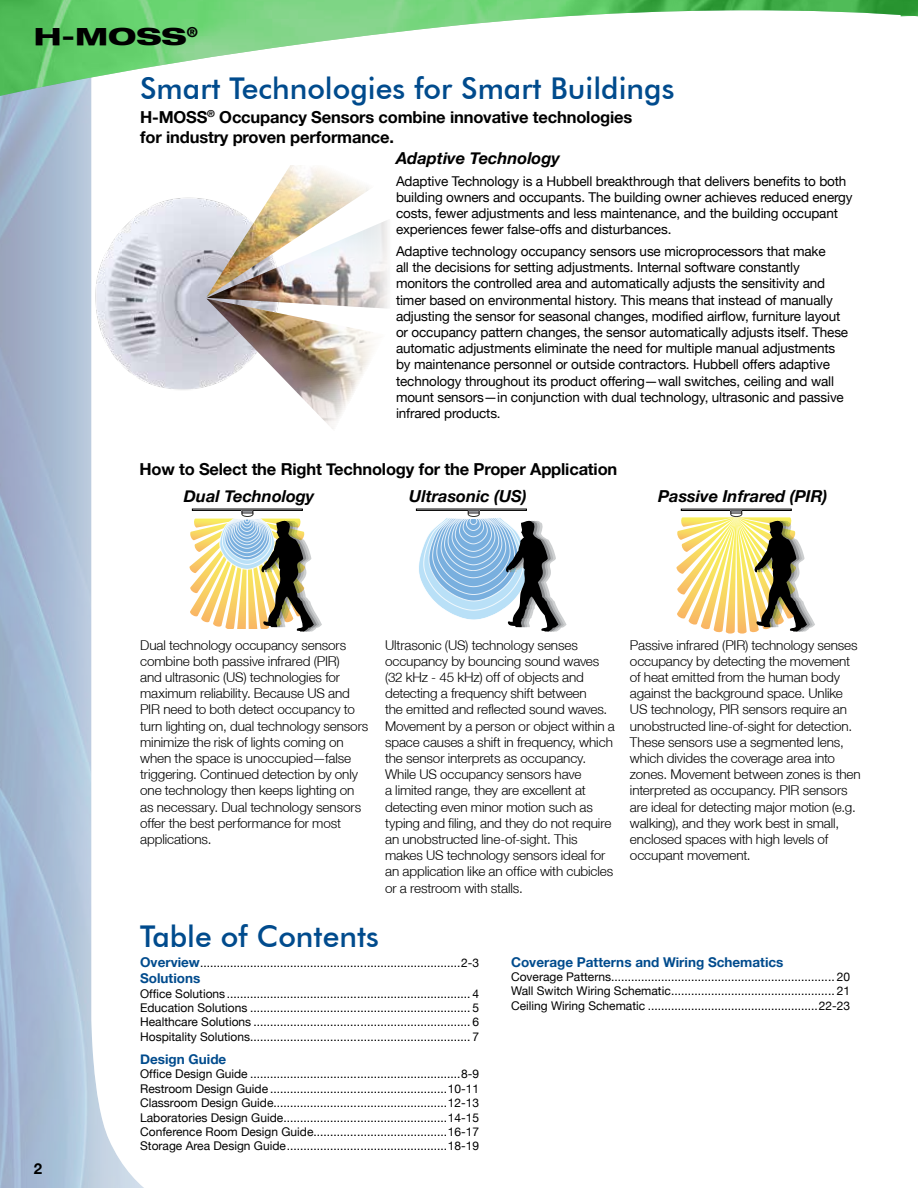
<style>
.page{position:relative;width:918px;height:1188px;background:#fff}
.page>*{position:absolute;margin:0;border:0;box-sizing:border-box;transform-origin:0 0}
.t1{font:500 30px "Futura BT";color:#004b8d}
.t2{font:800 expanded 23.7px "Helvetica Neue";color:#000;scale:1.2 1}
.t3{font:700 16.5px/19.8px "Helvetica Neue";letter-spacing:-.01em;color:#000}
.t4{font:italic 700 16.5px "Helvetica Neue";color:#000}
.t5{font:700 15px "Helvetica Neue";color:#000}
.t6{font:300 13.5px/16.2px "Helvetica Neue";letter-spacing:-.01em;color:#000}
.t7{font:13.5px/16.2px "Helvetica Neue";letter-spacing:-.01em;color:#000}
.t8{font:700 13.5px "Helvetica Neue";color:#004b8d}
.t9{font:12px/14.4px "Helvetica Neue";color:#000;text-align:justify}
.s1{font-weight:700;font-size:13.5px;color:#004b8d}
</style>
<div class="page">
<img style="left:0;top:99px;width:144px;height:1089px">
<img style="left:0;top:0;width:918px;height:99px">
<img style="left:79px;top:182px;width:128px;height:220px">
<img style="left:206px;top:165px;width:163px;height:132px">
<img style="left:207px;top:215px;width:181px;height:84px">
<img style="left:206px;top:299px;width:182px;height:130px">
<svg style="left:190px;top:510px;width:132px;height:122px"></svg>
<svg style="left:418px;top:510px;width:149px;height:122px"></svg>
<div style="left:681px;top:509px;width:111px;height:2px;border:1px solid #000"></div>
<svg style="left:676px;top:511px;width:139px;height:123px"></svg>
<h2 class="t2" style="left:34px;top:21px;width:138px">H-MOSS<sup>®</sup></h2>
<h1 class="t1" style="left:140px;top:70px;width:536px">Smart Technologies for Smart Buildings</h1>
<p class="t3" style="left:140px;top:107px;width:494px">H-MOSS<sup>®</sup> Occupancy Sensors combine innovative technologies for industry proven performance.</p>
<p class="t4" style="left:396px;top:148px;width:166px">Adaptive Technology</p>
<p class="t7" style="left:396px;top:173px;width:458px">Adaptive Technology is a Hubbell breakthrough that delivers benefits to both building owners and occupants. The building owner achieves reduced energy costs, fewer adjustments and less maintenance, and the building occupant experiences fewer false-offs and disturbances.</p>
<p class="t7" style="left:396px;top:243px;width:454px">Adaptive technology occupancy sensors use microprocessors that make<br>all the decisions for setting adjustments. Internal software constantly monitors the controlled area and automatically adjusts the sensitivity and timer based on environmental history. This means that instead of manually adjusting the sensor for seasonal changes, modified airflow, furniture layout or occupancy pattern changes, the sensor automatically adjusts itself. These automatic adjustments eliminate the need for multiple manual adjustments by maintenance personnel or outside contractors. Hubbell offers adaptive technology throughout its product offering—wall switches, ceiling and wall mount sensors—in conjunction with dual technology, ultrasonic and passive infrared products.</p>
<p class="t3" style="left:139px;top:459px;width:480px">How to Select the Right Technology for the Proper Application</p>
<p class="t4" style="left:184px;top:486px;width:132px">Dual Technology</p>
<p class="t4" style="left:409px;top:486px;width:119px">Ultrasonic (US)</p>
<p class="t4" style="left:658px;top:486px;width:171px">Passive Infrared (PIR)</p>
<p class="t6" style="left:140px;top:636px;width:230px">Dual technology occupancy sensors combine both passive infrared (PIR)<br>and ultrasonic (US) technologies for maximum reliability. Because US and PIR need to both detect occupancy to turn lighting on, dual technology sensors minimize the risk of lights coming on when the space is unoccupied—false triggering. Continued detection by only one technology then keeps lighting on as necessary. Dual technology sensors offer the best performance for most applications.</p>
<p class="t6" style="left:385px;top:636px;width:231px">Ultrasonic (US) technology senses occupancy by bouncing sound waves (32 kHz - 45 kHz) off of objects and detecting a frequency shift between<br>the emitted and reflected sound waves.<br>Movement by a person or object within a space causes a shift in frequency, which the sensor interprets as occupancy.<br>While US occupancy sensors have<br>a limited range, they are excellent at detecting even minor motion such as typing and filing, and they do not require an unobstructed line-of-sight. This makes US technology sensors ideal for an application like an office with cubicles or a restroom with stalls.</p>
<p class="t6" style="left:630px;top:636px;width:232px">Passive infrared (PIR) technology senses occupancy by detecting the movement of heat emitted from the human body against the background space. Unlike US technology, PIR sensors require an unobstructed line-of-sight for detection.<br>These sensors use a segmented lens, which divides the coverage area into zones. Movement between zones is then interpreted as occupancy. PIR sensors are ideal for detecting major motion (e.g. walking), and they work best in small, enclosed spaces with high levels of occupant movement.</p>
<p class="t5" style="left:34px;top:1159px;width:10px">2</p>
<h1 class="t1" style="left:140px;top:918px;width:240px">Table of Contents</h1>
<p class="t9" style="left:140px;top:955px;width:340px"><span class="s1">Overview</span>..............................................................................2-3</p>
<p class="t8" style="left:140px;top:970px;width:62px">Solutions</p>
<p class="t9" style="left:140px;top:986px;width:340px">Office Solutions ......................................................................... 4<br>Education Solutions .................................................................. 5<br>Healthcare Solutions ................................................................. 6<br>Hospitality Solutions.................................................................. 7</p>
<p class="t8" style="left:140px;top:1051px;width:88px">Design Guide</p>
<p class="t9" style="left:140px;top:1067px;width:340px">Office Design Guide ...............................................................8-9<br>Restroom Design Guide .....................................................10-11<br>Classroom Design Guide....................................................12-13<br>Laboratories Design Guide.................................................14-15<br>Conference Room Design Guide........................................16-17<br>Storage Area Design Guide................................................18-19</p>
<p class="t8" style="left:511px;top:953px;width:274px">Coverage Patterns and Wiring Schematics</p>
<p class="t9" style="left:511px;top:969px;width:340px">Coverage Patterns................................................................... 20<br>Wall Switch Wiring Schematic................................................. 21<br>Ceiling Wiring Schematic ...................................................22-23</p>
</div>
